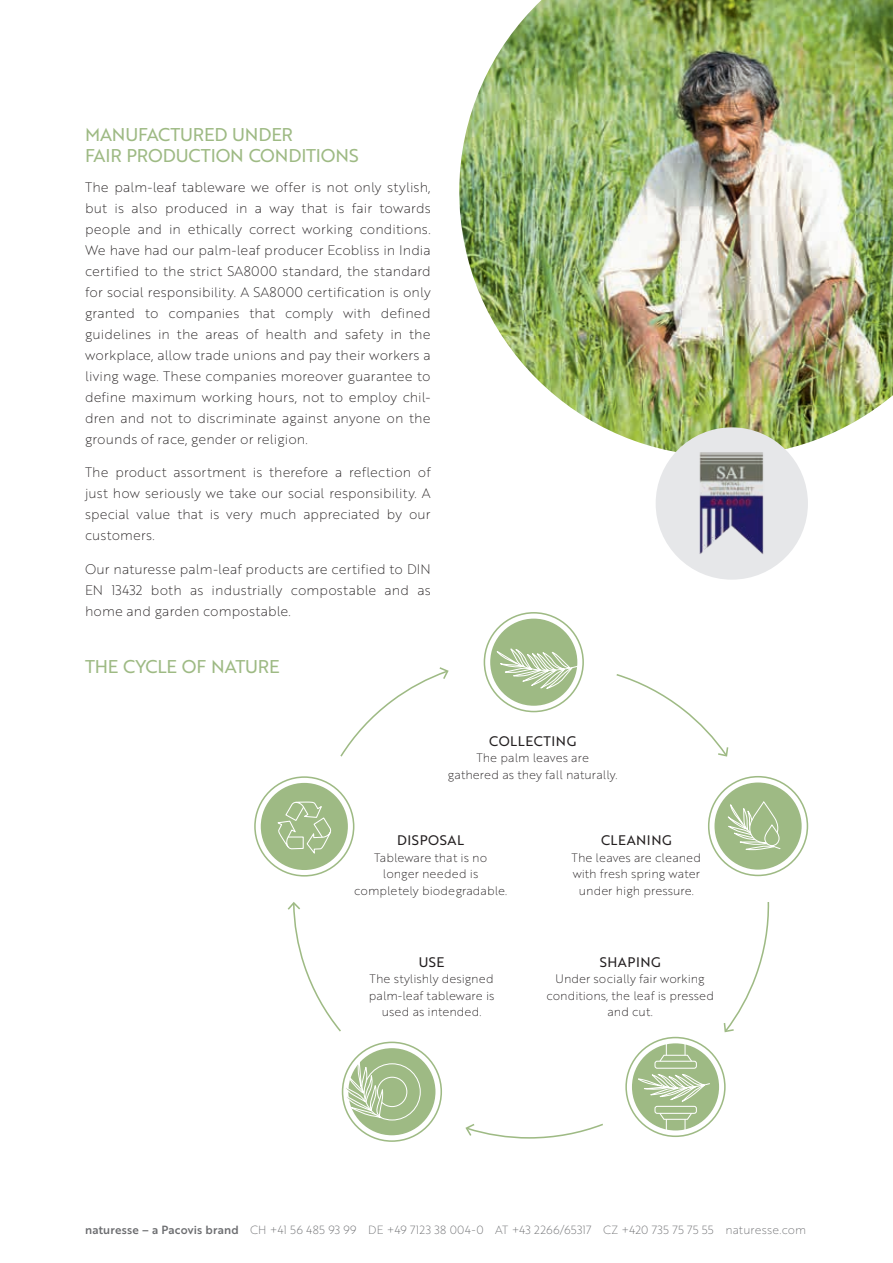
<style>
.page{position:relative;width:893px;height:1263px;background:#fff}
.page>*{position:absolute;margin:0;border:0;box-sizing:border-box;transform-origin:0 0}
.t1{font:18px/21.6px "Brother 1816 Regular";letter-spacing:-.01em;color:#9eba84}
.t2{font:13.5px/21px "Brother 1816 Thin";letter-spacing:.005em;color:#231f20;text-align:justify}
.t3{font:13.5px "Brother 1816 Regular";letter-spacing:.04em;color:#231f20}
.t4{font:12px/16.5px "Brother 1816 Thin";color:#231f20;text-align:center}
.t5{font:11.55px "Brother 1816 Thin";letter-spacing:.015em;color:#6c6d70}
.s1{font-family:"Brother 1816 Medium"}
</style>
<div class="page">
<svg style="left:465px;top:1123px;width:138px;height:16px"></svg>
<svg style="left:340px;top:667px;width:109px;height:90px"></svg>
<svg style="left:616px;top:674px;width:112px;height:83px"></svg>
<svg style="left:723px;top:902px;width:47px;height:131px"></svg>
<div style="left:490px;top:619px;width:87px;height:87px;background:#9eba84;border-radius:50%"></div>
<div style="left:484px;top:612px;width:100px;height:100px;border:2px solid #9eba84;border-radius:50%"></div>
<svg style="left:496px;top:647px;width:85px;height:45px"></svg>
<div style="left:714px;top:782px;width:88px;height:88px;background:#9eba84;border-radius:50%"></div>
<div style="left:708px;top:776px;width:100px;height:100px;border:2px solid #9eba84;border-radius:50%"></div>
<svg style="left:728px;top:801px;width:53px;height:50px"></svg>
<div style="left:348px;top:1048px;width:87px;height:87px;background:#9eba84;border-radius:50%"></div>
<svg style="left:341px;top:1059px;width:67px;height:60px"></svg>
<div style="left:342px;top:1041px;width:100px;height:101px;border:2px solid #9eba84;border-radius:50%"></div>
<div style="left:261px;top:783px;width:87px;height:87px;background:#9eba84;border-radius:50%"></div>
<div style="left:254px;top:776px;width:100px;height:100px;border:2px solid #9eba84;border-radius:50%"></div>
<svg style="left:275px;top:800px;width:68px;height:232px"></svg>
<div style="left:632px;top:1043px;width:87px;height:87px;background:#9eba84;border-radius:50%"></div>
<div style="left:625px;top:1037px;width:101px;height:100px;border:2px solid #9eba84;border-radius:50%"></div>
<svg style="left:638px;top:1074px;width:72px;height:32px"></svg>
<div style="left:654px;top:1061px;width:43px;height:8px;border:1px solid #fff;border-radius:2px"></div>
<svg style="left:658px;top:1043px;width:35px;height:20px"></svg>
<div style="left:654px;top:1106px;width:43px;height:8px;border:1px solid #fff;border-radius:2px"></div>
<svg style="left:658px;top:1112px;width:35px;height:19px"></svg>
<img style="left:459px;top:0;width:434px;height:452px">
<div style="left:656px;top:427px;width:152px;height:153px;background:#e6e7e9;border-radius:50%"></div>
<img style="left:699px;top:452px;width:65px;height:102px">
<h1 class="t1" style="left:85px;top:123px;width:275px">MANUFACTURED UNDER<br>FAIR PRODUCTION CONDITIONS</h1>
<p class="t2" style="left:85px;top:176px;width:347px">The palm-leaf tableware we offer is not only stylish, but is also produced in a way that is fair towards people and in ethically correct working conditions.<br>We have had our palm-leaf producer Ecobliss in India certified to the strict SA8000 standard, the standard for social responsibility. A SA8000 certification is only granted to companies that comply with defined guidelines in the areas of health and safety in the workplace, allow trade unions and pay their workers a living wage. These companies moreover guarantee to define maximum working hours, not to employ chil&shy;dren and not to discriminate against anyone on the grounds of race, gender or religion.</p>
<p class="t2" style="left:85px;top:462px;width:347px">The product assortment is therefore a reflection of just how seriously we take our social responsibility. A special value that is very much appreciated by our customers.</p>
<p class="t2" style="left:85px;top:558px;width:347px">Our naturesse palm-leaf products are certified to DIN EN 13432 both as industrially compostable and as home and garden compostable.</p>
<h1 class="t1" style="left:85px;top:655px;width:196px">THE CYCLE OF NATURE</h1>
<p class="t3" style="left:489px;top:731px;width:89px">COLLECTING</p>
<p class="t4" style="left:448px;top:749px;width:171px">The palm leaves are<br>gathered as they fall naturally.</p>
<p class="t3" style="left:397px;top:830px;width:68px">DISPOSAL</p>
<p class="t4" style="left:354px;top:849px;width:155px">Tableware that is no<br>longer needed is completely biodegradable.</p>
<p class="t3" style="left:419px;top:952px;width:27px">USE</p>
<p class="t4" style="left:369px;top:970px;width:127px">The stylishly designed palm-leaf tableware is used as intended.</p>
<p class="t3" style="left:601px;top:830px;width:72px">CLEANING</p>
<p class="t4" style="left:572px;top:849px;width:131px">The leaves are cleaned with fresh spring water under high pressure.</p>
<p class="t3" style="left:600px;top:952px;width:63px">SHAPING</p>
<p class="t4" style="left:546px;top:970px;width:169px">Under socially fair working conditions, the leaf is pressed and cut.</p>
<p class="t5" style="left:85px;top:1221px;width:723px"><span class="s1">naturesse – a Pacovis brand</span> CH +41 56 485 93 99 DE +49 7123 38 004-0 AT +43 2266/65317 CZ +420 735 75 75 55 naturesse.com</p>
</div>
